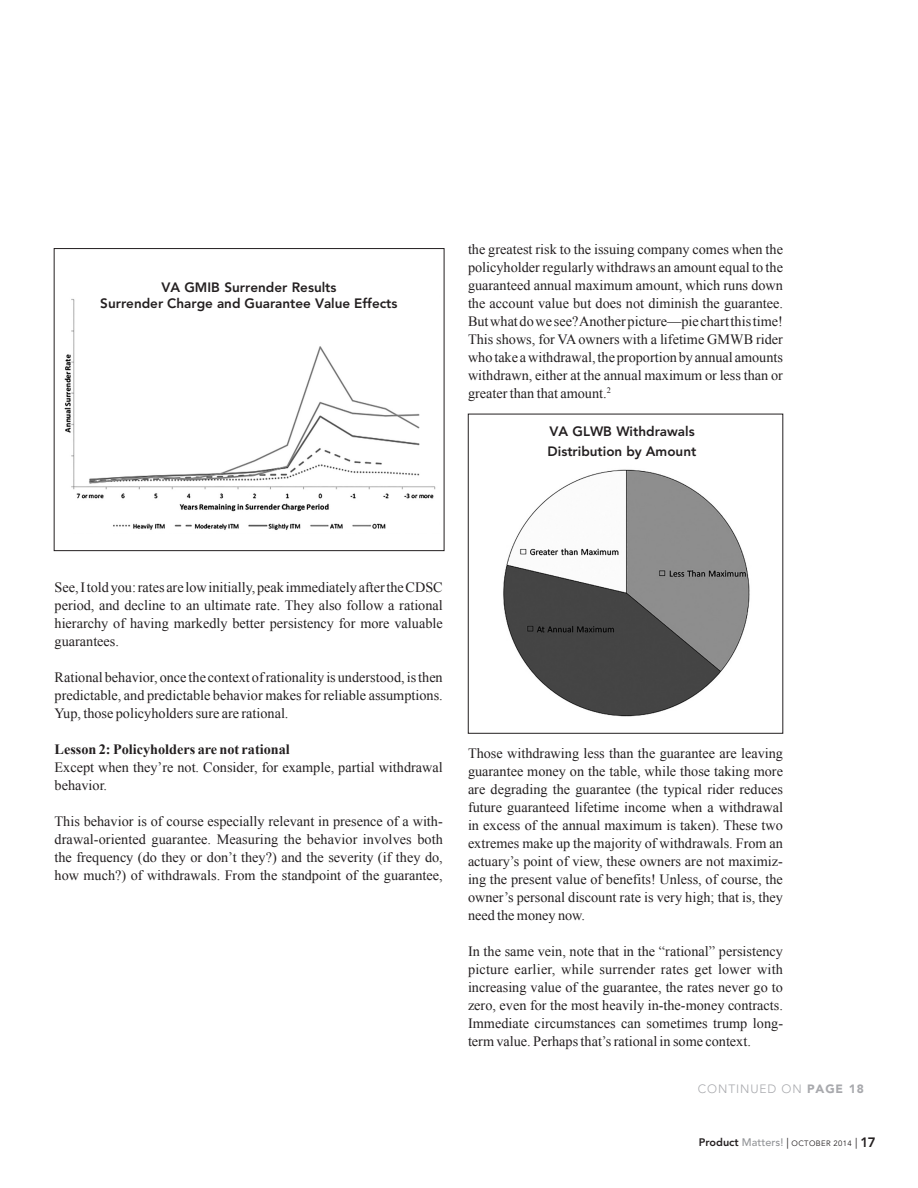
<style>
.page{position:relative;width:918px;height:1188px;background:#fff}
.page>*{position:absolute;margin:0;border:0;box-sizing:border-box;transform-origin:0 0}
.body{font:14.25px/18px "Times New Roman";color:#231f20;text-align:justify}
.body-2{font:700 14.25px "Times New Roman";color:#231f20}
.Picture_Caption_ital{font:800 13.5px "Avenir LT Std";color:#231f20}
.t1{font:300 12px "Avenir LT Std";letter-spacing:.075em;color:#a8a9ad}
.t2{font:7.8px "Avenir LT Std";letter-spacing:.05em;color:#231f20}
.s1{font-weight:900}
.s2{font-weight:800;font-size:10.8px}
.s3{font-weight:500;font-size:10.8px;color:#939598}
.s4{font-size:10.8px}
.s5{font-weight:800;font-size:13.5px}
</style>
<div class="page">
<img style="left:64px;top:299px;width:372px;height:231px">
<div style="left:54px;top:248px;width:390px;height:303px;border:1px solid #231f20"></div>
<img style="left:503px;top:469px;width:247px;height:248px">
<p class="Picture_Caption_ital" style="left:161px;top:279px;width:177px">VA GMIB Surrender Results</p>
<p class="Picture_Caption_ital" style="left:100px;top:296px;width:299px">Surrender Charge and Guarantee Value Effects</p>
<p class="body" style="left:468px;top:240px;width:317px">the greatest risk to the issuing company comes when the policyholder regularly withdraws an amount equal to the guaranteed annual maximum amount, which runs down the account value but does not diminish the guarantee.<br>But what do we see? Another picture—pie chart this time!<br>This shows, for VA owners with a lifetime GMWB rider who take a withdrawal, the proportion by annual amounts withdrawn, either at the annual maximum or less than or greater than that amount.<sup>2</sup></p>
<p class="Picture_Caption_ital" style="left:549px;top:423px;width:147px">VA GLWB Withdrawals</p>
<p class="Picture_Caption_ital" style="left:548px;top:443px;width:150px">Distribution by Amount</p>
<p class="body" style="left:55px;top:578px;width:390px">See, I told you: rates are low initially, peak immediately after the CDSC period, and decline to an ultimate rate. They also follow a rational hierarchy of having markedly better persistency for more valuable guarantees.</p>
<p class="body" style="left:55px;top:668px;width:390px">Rational behavior, once the context of rationality is understood, is then predictable, and predictable behavior makes for reliable assumptions.<br>Yup, those policyholders sure are rational.</p>
<p class="body-2" style="left:55px;top:739px;width:237px">Lesson 2: Policyholders are not rational</p>
<p class="body" style="left:55px;top:758px;width:390px">Except when they’re not. Consider, for example, partial withdrawal behavior.</p>
<p class="body" style="left:55px;top:812px;width:390px">This behavior is of course especially relevant in presence of a with&shy;drawal-oriented guarantee. Measuring the behavior involves both the frequency (do they or don’t they?) and the severity (if they do, how much?) of withdrawals. From the standpoint of the guarantee,</p>
<p class="body" style="left:468px;top:744px;width:317px">Those withdrawing less than the guarantee are leaving guarantee money on the table, while those taking more are degrading the guarantee (the typical rider reduces future guaranteed lifetime income when a withdrawal in excess of the annual maximum is taken). These two extremes make up the majority of withdrawals. From an actuary’s point of view, these owners are not maximiz&shy;ing the present value of benefits! Unless, of course, the owner’s personal discount rate is very high; that is, they need the money now.</p>
<p class="body" style="left:468px;top:942px;width:317px">In the same vein, note that in the “rational” persistency picture earlier, while surrender rates get lower with increasing value of the guarantee, the rates never go to zero, even for the most heavily in-the-money contracts.<br>Immediate circumstances can sometimes trump long&shy;term value. Perhaps that’s rational in some context.</p>
<p class="t1" style="left:698px;top:1082px;width:168px">CONTINUED ON <span class="s1">PAGE 18</span></p>
<p class="t2" style="left:699px;top:1139px;width:178px"><span class="s2">Product</span> <span class="s3">Matters!</span> <span class="s4">|</span> OCTOBER 2014 <span class="s4">|</span> <span class="s5">17</span></p>
</div>
